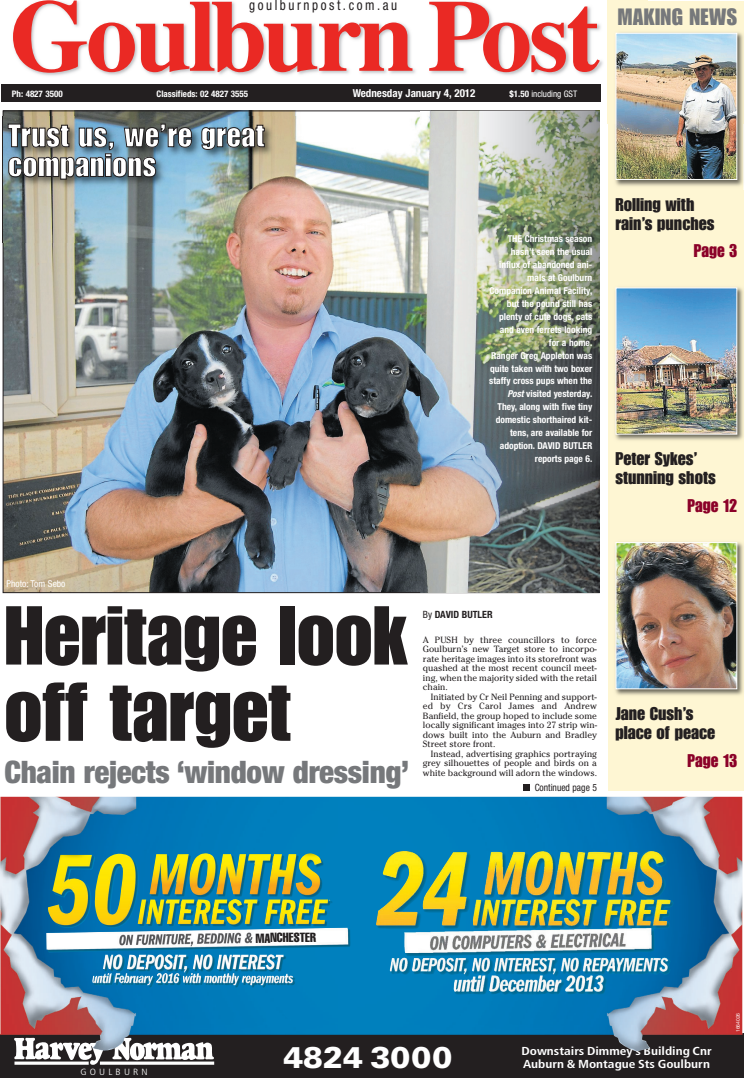
<style>
.page{position:relative;width:745px;height:1078px;background:#fff}
.page>*{position:absolute;margin:0;border:0;box-sizing:border-box;transform-origin:0 0}
.t1{font:700 102px "Times";letter-spacing:-.03em;color:#ea2924}
.t2{font:81.6px/76.2px "Impact";color:#231f20}
.t3{font:31.8px/29.7px "Impact";letter-spacing:.01em;color:#fff}
.t4{font:900 condensed 31px "Helvetica Neue";letter-spacing:-.01em;color:#76787b}
.t5{font:29.9px "Univers Black+BMYQCL";color:#fff}
.t6{font:23.1px "Impact";letter-spacing:.02em;color:#76787b}
.t7{font:18px/19px "Impact";color:#231f20}
.t8{font:18px "Impact";color:#8b0128;scale:.95 1}
.t9{font:condensed 14px "Helvetica Neue";letter-spacing:.195em;color:#231f20;scale:.93 1}
.t10{font:13px "Helvetica Compressed+NBDTZF";color:#231f20}
.t11{font:11.6px/13px "Frutiger Bold Cn+XJRGNT";color:#fff;scale:1.16 1}
.t12{font:700 condensed 11px "Helvetica Neue";color:#fff}
.t13{font:condensed 10px "Helvetica Neue";color:#231f20;scale:.95 1}
.t14{font:700 condensed 10px "Helvetica Neue";color:#231f20}
.t15{font:700 condensed 9.5px/13px "Helvetica Neue";color:#fff;text-align:right}
.t16{font:condensed 9.5px "Helvetica Neue";color:#fff}
.t17{font:9px/9.5px "Cheltenham";color:#231f20;text-align:justify}
.t18{font:700 condensed 9px "Helvetica Neue";color:#fff}
.t19{font:condensed 9px "Helvetica Neue";color:#fff}
.t20{font:9px "Frutiger Light Cn+QHVUOW";letter-spacing:.3em;color:#fff;scale:1.16 1}
.t21{font:5px "Helvetica Neue Roman+GRTUFH";color:#fff}
.s1{font-weight:700}
.s2{font-style:italic}
.s3{font-weight:400}
</style>
<div class="page">
<div style="left:607px;top:1px;width:135px;height:789px;background:#fef6d3"></div>
<img style="left:1px;top:1px;width:602px;height:122px">
<div style="left:1px;top:85px;width:598px;height:17px;background:#231f20"></div>
<img style="left:5px;top:113px;width:415px;height:477px">
<img style="left:615px;top:29px;width:129px;height:161px">
<img style="left:617px;top:35px;width:117px;height:143px">
<div style="left:615px;top:33px;width:121px;height:147px;border:1px solid #fff"></div>
<img style="left:615px;top:283px;width:129px;height:161px">
<img style="left:617px;top:289px;width:117px;height:143px">
<div style="left:615px;top:287px;width:121px;height:147px;border:1px solid #fff"></div>
<img style="left:615px;top:538px;width:129px;height:161px">
<img style="left:617px;top:544px;width:117px;height:143px">
<div style="left:615px;top:542px;width:121px;height:147px;border:1px solid #fff"></div>
<svg style="left:523px;top:784px;width:5px;height:6px"></svg>
<img style="left:420px;top:111px;width:179px;height:482px">
<img style="left:598px;top:123px;width:2px;height:469px">
<svg style="left:598px;top:111px;width:1px;height:12px"></svg>
<img style="left:2px;top:123px;width:1px;height:119px">
<img style="left:3px;top:116px;width:367px;height:126px">
<div style="left:0;top:1032px;width:743px;height:45px;background:#231f20"></div>
<svg style="left:14px;top:1051px;width:200px;height:13px"></svg>
<img style="left:0;top:796px;width:742px;height:255px">
<img style="left:375px;top:849px;width:298px;height:107px">
<img style="left:59px;top:853px;width:265px;height:75px">
<div style="left:254px;top:931px;width:28px;height:11px;background:#fff"></div>
<h3 class="t9" style="left:249px;top:0;width:160px">goulburnpost.com.au</h3>
<h1 class="t1" style="left:9px;top:-1px;width:591px">Goulburn Post</h1>
<p class="t18" style="left:12px;top:91px;width:52px">Ph: 4827 3500</p>
<p class="t18" style="left:156px;top:91px;width:93px">Classifieds: 02 4827 3555</p>
<p class="t12" style="left:352px;top:89px;width:124px">Wednesday January 4, 2012</p>
<p class="t19" style="left:509px;top:91px;width:69px"><span class="s1">$1.50</span> including GST</p>
<h3 class="t3" style="left:8px;top:122px;width:258px">Trust us, we’re great companions</h3>
<p class="t15" style="left:488px;top:233px;width:105px">THE Christmas season hasn’t seen the usual influx of abandoned ani&shy;mals at Goulburn<br>Companion Animal Facility, but the pound still has plenty of cute dogs, cats and even ferrets looking for a home.<br>Ranger Greg Appleton was quite taken with two boxer staffy cross pups when the<br><span class="s2">Post</span> visited yesterday.<br>They, along with five tiny domestic shorthaired kit&shy;tens, are available for adoption. DAVID BUTLER reports page 6.</p>
<h3 class="t6" style="left:617px;top:9px;width:121px">MAKING NEWS</h3>
<h3 class="t7" style="left:615px;top:195px;width:100px">Rolling with rain’s punches</h3>
<h3 class="t8" style="left:693px;top:244px;width:47px">Page 3</h3>
<h3 class="t7" style="left:615px;top:450px;width:102px">Peter Sykes’ stunning shots</h3>
<h3 class="t8" style="left:687px;top:499px;width:54px">Page 12</h3>
<p class="t16" style="left:7px;top:580px;width:60px">Photo: Tom Sebo</p>
<h2 class="t2" style="left:4px;top:600px;width:404px">Heritage look off target</h2>
<h3 class="t4" style="left:4px;top:760px;width:406px">Chain rejects ‘window dressing’</h3>
<p class="t14" style="left:422px;top:610px;width:71px"><span class="s3">By</span> DAVID BUTLER</p>
<p class="t17" style="left:422px;top:635px;width:175px">A PUSH by three councillors to force Goulburn’s new Target store to incorpo&shy;rate heritage images into its storefront was quashed at the most recent council meet&shy;ing, when the majority sided with the retail chain.</p>
<p class="t17" style="left:422px;top:692px;width:175px;text-indent:8px">Initiated by Cr Neil Penning and support&shy;ed by Crs Carol James and Andrew Banfield, the group hoped to include some locally significant images into 27 strip win&shy;dows built into the Auburn and Bradley Street store front.</p>
<p class="t17" style="left:422px;top:749px;width:175px;text-indent:8px">Instead, advertising graphics portraying grey silhouettes of people and birds on a white background will adorn the windows.</p>
<p class="t13" style="left:534px;top:783px;width:67px">Continued page 5</p>
<h3 class="t7" style="left:615px;top:704px;width:101px">Jane Cush’s place of peace</h3>
<h3 class="t8" style="left:687px;top:753px;width:54px">Page 13</h3>
<h3 class="t10" style="left:255px;top:933px;width:62px;rotate:-1deg">MANCHESTER</h3>
<p class="t21" style="left:734px;top:1031px;width:21px;rotate:-90deg">1664026</p>
<p class="t20" style="left:81px;top:1066px;width:59px">GOULBURN</p>
<h3 class="t5" style="left:283px;top:1038px;width:170px">4824 3000</h3>
<p class="t11" style="left:521px;top:1045px;width:165px">Downstairs Dimmey’s Building Cnr<br>Auburn &amp; Montague Sts Goulburn</p>
</div>
